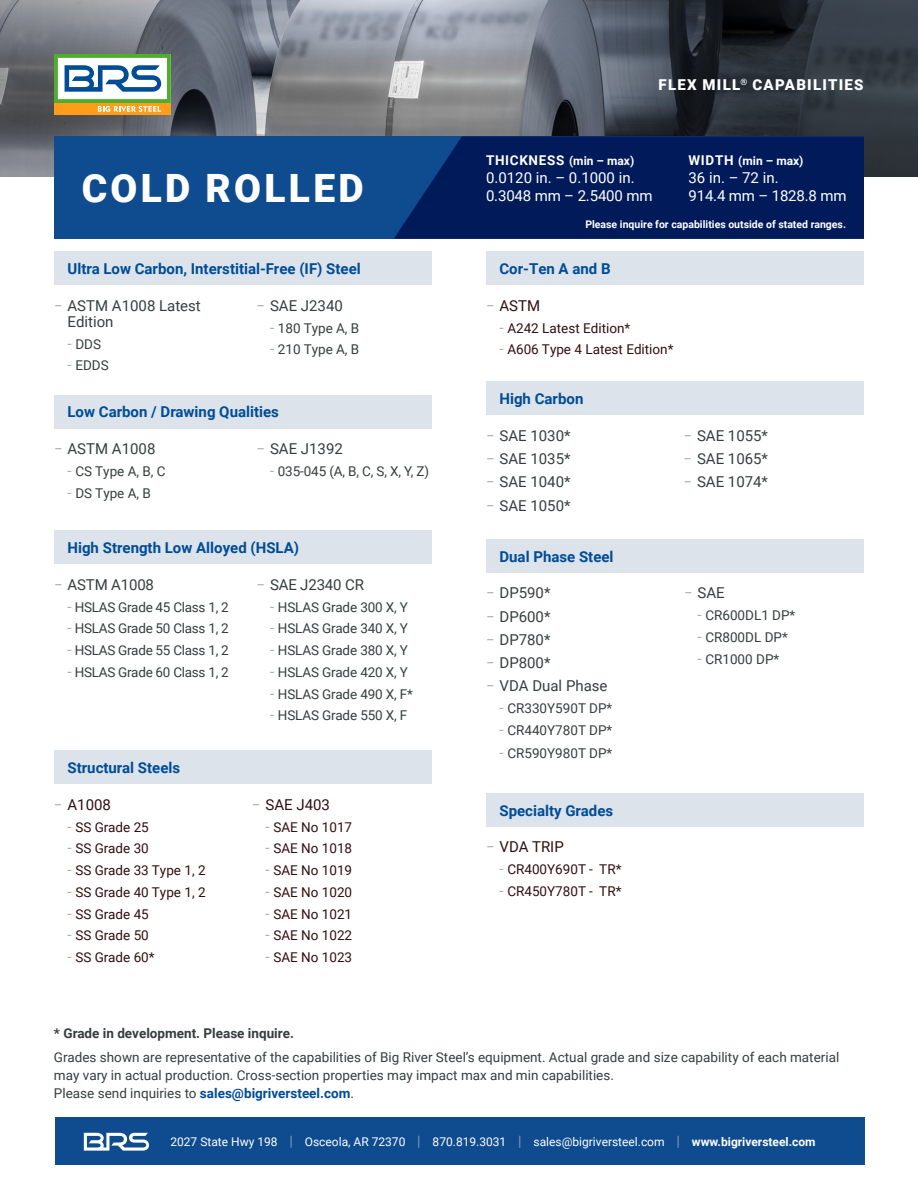
<style>
.page{position:relative;width:918px;height:1188px;background:#fff}
.page>*{position:absolute;margin:0;border:0;box-sizing:border-box;transform-origin:0 0}
.t1{font:900 39px "Roboto";letter-spacing:.085em;color:#fff}
.t2{font:15px/16.5px "Roboto";color:#373d3e}
.Underline{font:700 15px "Roboto";color:#004c97}
.t3{font:15px "Roboto";letter-spacing:-.01em;color:#fff}
.t4{font:15px "Roboto";color:#310e10}
.t5{font:900 15px "Roboto";letter-spacing:.085em;color:#fff}
.t6{font:13.5px/18px "Roboto";color:#373d3e}
.t7{font:13.5px "Roboto";color:#310e10}
.t8{font:13.5px "Roboto";letter-spacing:-.02em;color:#373d3e}
.t9{font:700 13.5px "Roboto";color:#373d3e}
.t10{font:700 13.5px "Roboto";letter-spacing:.05em;color:#fff}
.t11{font:12px "Roboto";color:#fff}
.t12{font:700 12px "Roboto";color:#fff}
.Copy{font:700 10.5px "Roboto";color:#fff}
.s1{color:#afacac}
.s2{font-size:15px;color:#afacac}
.s3{font-size:12px}
.s4{font-size:13.5px}
.s5{font-weight:700;color:#004c97}
.s6{font-size:14.25px;color:#8397aa}
.s7{font-weight:700}
</style>
<div class="page">
<div style="left:55px;top:1117px;width:810px;height:48px;background:#0f4c8f"></div>
<div style="left:486px;top:252px;width:378px;height:33px;background:#dce3eb"></div>
<div style="left:486px;top:382px;width:377px;height:33px;background:#dce3eb"></div>
<div style="left:486px;top:539px;width:378px;height:33px;background:#dce3eb"></div>
<div style="left:54px;top:531px;width:378px;height:33px;background:#dce3eb"></div>
<div style="left:486px;top:793px;width:378px;height:33px;background:#dce3eb"></div>
<div style="left:54px;top:751px;width:378px;height:33px;background:#dce3eb"></div>
<div style="left:54px;top:252px;width:378px;height:33px;background:#dce3eb"></div>
<div style="left:54px;top:395px;width:378px;height:33px;background:#dce3eb"></div>
<svg style="left:84px;top:1133px;width:65px;height:18px"></svg>
<img style="left:0;top:0;width:918px;height:177px">
<div style="left:54px;top:103px;width:117px;height:12px;background:#ff9d1b"></div>
<svg style="left:54px;top:54px;width:117px;height:58px"></svg>
<div style="left:54px;top:136px;width:810px;height:103px;background:#0f4c8f"></div>
<svg style="left:394px;top:136px;width:470px;height:103px;fill:#011b5a"></svg>
<p class="t1" style="left:82px;top:161px;width:284px">COLD ROLLED</p>
<p class="Underline" style="left:68px;top:258px;width:295px">Ultra Low Carbon, Interstitial-Free (IF) Steel</p>
<p class="t2" style="left:68px;top:297px;width:135px;text-indent:-14px"><span class="s1">‒</span> ASTM A1008 Latest<br>Edition</p>
<p class="t6" style="left:68px;top:335px;width:35px"><span class="s2">-</span> DDS</p>
<p class="t6" style="left:68px;top:356px;width:43px"><span class="s2">-</span> EDDS</p>
<p class="t2" style="left:256px;top:297px;width:88px"><span class="s1">‒</span> SAE J2340</p>
<p class="t6" style="left:270px;top:318px;width:91px"><span class="s2">-</span> 180 Type A, B</p>
<p class="t6" style="left:270px;top:339px;width:91px"><span class="s2">-</span> 210 Type A, B</p>
<p class="Underline" style="left:68px;top:402px;width:213px">Low Carbon / Drawing Qualities</p>
<p class="t2" style="left:54px;top:440px;width:103px"><span class="s1">‒</span> ASTM A1008</p>
<p class="t6" style="left:68px;top:462px;width:100px"><span class="s2">-</span> CS Type A, B, C</p>
<p class="t6" style="left:68px;top:483px;width:85px"><span class="s2">-</span> DS Type A, B</p>
<p class="t2" style="left:256px;top:440px;width:88px"><span class="s1">‒</span> SAE J1392</p>
<p class="t6" style="left:270px;top:462px;width:161px"><span class="s2">-</span> 035-045 (A, B, C, S, X, Y, Z)</p>
<p class="Underline" style="left:68px;top:537px;width:233px">High Strength Low Alloyed (HSLA)</p>
<p class="t2" style="left:54px;top:576px;width:102px"><span class="s1">‒</span> ASTM A1008</p>
<p class="t8" style="left:68px;top:597px;width:163px"><span class="s2">-</span> HSLAS Grade 45 Class 1, 2</p>
<p class="t8" style="left:68px;top:619px;width:163px"><span class="s2">-</span> HSLAS Grade 50 Class 1, 2</p>
<p class="t8" style="left:68px;top:641px;width:163px"><span class="s2">-</span> HSLAS Grade 55 Class 1, 2</p>
<p class="t8" style="left:68px;top:663px;width:163px"><span class="s2">-</span> HSLAS Grade 60 Class 1, 2</p>
<p class="t2" style="left:257px;top:576px;width:109px"><span class="s1">‒</span> SAE J2340 CR</p>
<p class="t6" style="left:270px;top:597px;width:140px"><span class="s2">-</span> HSLAS Grade 300 X, Y</p>
<p class="t6" style="left:270px;top:619px;width:140px"><span class="s2">-</span> HSLAS Grade 340 X, Y</p>
<p class="t6" style="left:270px;top:641px;width:140px"><span class="s2">-</span> HSLAS Grade 380 X, Y</p>
<p class="t6" style="left:270px;top:663px;width:140px"><span class="s2">-</span> HSLAS Grade 420 X, Y</p>
<p class="t6" style="left:270px;top:684px;width:145px"><span class="s2">-</span> HSLAS Grade 490 X, F*</p>
<p class="t6" style="left:270px;top:706px;width:139px"><span class="s2">-</span> HSLAS Grade 550 X, F</p>
<p class="Underline" style="left:67px;top:757px;width:114px">Structural Steels</p>
<p class="t4" style="left:54px;top:794px;width:58px"><span class="s1">‒</span> A1008</p>
<p class="t7" style="left:67px;top:817px;width:83px"><span class="s2">-</span> SS Grade 25</p>
<p class="t7" style="left:67px;top:839px;width:83px"><span class="s2">-</span> SS Grade 30</p>
<p class="t7" style="left:67px;top:861px;width:140px"><span class="s2">-</span> SS Grade 33 Type 1, 2</p>
<p class="t7" style="left:67px;top:883px;width:140px"><span class="s2">-</span> SS Grade 40 Type 1, 2</p>
<p class="t7" style="left:67px;top:904px;width:83px"><span class="s2">-</span> SS Grade 45</p>
<p class="t7" style="left:67px;top:926px;width:83px"><span class="s2">-</span> SS Grade 50</p>
<p class="t7" style="left:67px;top:948px;width:89px"><span class="s2">-</span> SS Grade 60*</p>
<p class="t4" style="left:252px;top:794px;width:79px"><span class="s1">‒</span> SAE J403</p>
<p class="t7" style="left:265px;top:817px;width:88px"><span class="s2">-</span> SAE No 1017</p>
<p class="t7" style="left:265px;top:839px;width:88px"><span class="s2">-</span> SAE No 1018</p>
<p class="t7" style="left:265px;top:861px;width:88px"><span class="s2">-</span> SAE No 1019</p>
<p class="t7" style="left:265px;top:883px;width:88px"><span class="s2">-</span> SAE No 1020</p>
<p class="t7" style="left:265px;top:904px;width:88px"><span class="s2">-</span> SAE No 1021</p>
<p class="t7" style="left:265px;top:926px;width:88px"><span class="s2">-</span> SAE No 1022</p>
<p class="t7" style="left:265px;top:948px;width:88px"><span class="s2">-</span> SAE No 1023</p>
<p class="t9" style="left:54px;top:1024px;width:242px">* Grade in development. Please inquire.</p>
<p class="t5" style="left:659px;top:74px;width:207px">FLEX MILL<sup>®</sup> CAPABILITIES</p>
<p class="t10" style="left:486px;top:151px;width:150px">THICKNESS <span class="s3">(min – max)</span></p>
<p class="t3" style="left:486px;top:167px;width:150px">0.0120 in. – 0.1000 in.</p>
<p class="t3" style="left:486px;top:185px;width:168px">0.3048 mm – 2.5400 mm</p>
<p class="t12" style="left:689px;top:152px;width:117px"><span class="s4">WIDTH</span> (min – max)</p>
<p class="t3" style="left:689px;top:167px;width:92px">36 in. – 72 in.</p>
<p class="t3" style="left:689px;top:185px;width:160px">914.4 mm – 1828.8 mm</p>
<p class="Copy" style="left:585px;top:217px;width:262px">Please inquire for capabilities outside of stated ranges.</p>
<p class="Underline" style="left:500px;top:258px;width:113px">Cor-Ten A and B</p>
<p class="t4" style="left:486px;top:295px;width:56px"><span class="s1">‒</span> ASTM</p>
<p class="t7" style="left:500px;top:318px;width:132px"><span class="s2">-</span> A242 Latest Edition*</p>
<p class="t7" style="left:500px;top:340px;width:176px"><span class="s2">-</span> A606 Type 4 Latest Edition*</p>
<p class="Underline" style="left:500px;top:388px;width:85px">High Carbon</p>
<p class="t2" style="left:486px;top:427px;width:86px"><span class="s1">‒</span> SAE 1030*</p>
<p class="t2" style="left:486px;top:450px;width:86px"><span class="s1">‒</span> SAE 1035*</p>
<p class="t2" style="left:486px;top:473px;width:86px"><span class="s1">‒</span> SAE 1040*</p>
<p class="t2" style="left:486px;top:496px;width:86px"><span class="s1">‒</span> SAE 1050*</p>
<p class="t2" style="left:684px;top:427px;width:86px"><span class="s1">‒</span> SAE 1055*</p>
<p class="t2" style="left:684px;top:450px;width:86px"><span class="s1">‒</span> SAE 1065*</p>
<p class="t2" style="left:684px;top:473px;width:86px"><span class="s1">‒</span> SAE 1074*</p>
<p class="Underline" style="left:500px;top:546px;width:116px">Dual Phase Steel</p>
<p class="t2" style="left:486px;top:584px;width:66px"><span class="s1">‒</span> DP590*</p>
<p class="t2" style="left:486px;top:607px;width:66px"><span class="s1">‒</span> DP600*</p>
<p class="t2" style="left:486px;top:631px;width:66px"><span class="s1">‒</span> DP780*</p>
<p class="t2" style="left:486px;top:654px;width:66px"><span class="s1">‒</span> DP800*</p>
<p class="t2" style="left:486px;top:677px;width:123px"><span class="s1">‒</span> VDA Dual Phase</p>
<p class="t6" style="left:500px;top:699px;width:114px"><span class="s2">-</span> CR330Y590T DP*</p>
<p class="t6" style="left:500px;top:721px;width:114px"><span class="s2">-</span> CR440Y780T DP*</p>
<p class="t6" style="left:500px;top:744px;width:114px"><span class="s2">-</span> CR590Y980T DP*</p>
<p class="t2" style="left:684px;top:584px;width:42px"><span class="s1">‒</span> SAE</p>
<p class="t6" style="left:698px;top:606px;width:99px"><span class="s2">-</span> CR600DL1 DP*</p>
<p class="t6" style="left:698px;top:628px;width:92px"><span class="s2">-</span> CR800DL DP*</p>
<p class="t6" style="left:698px;top:649px;width:83px"><span class="s2">-</span> CR1000 DP*</p>
<p class="Underline" style="left:500px;top:800px;width:115px">Specialty Grades</p>
<p class="t4" style="left:486px;top:837px;width:79px"><span class="s1">‒</span> VDA TRIP</p>
<p class="t7" style="left:500px;top:860px;width:124px"><span class="s2">-</span> CR400Y690T - TR*</p>
<p class="t7" style="left:500px;top:882px;width:124px"><span class="s2">-</span> CR450Y780T - TR*</p>
<p class="t6" style="left:54px;top:1048px;width:787px">Grades shown are representative of the capabilities of Big River Steel’s equipment. Actual grade and size capability of each material may vary in actual production. Cross-section properties may impact max and min capabilities.<br>Please send inquiries to <span class="s5">sales@bigriversteel.com</span>.</p>
<p class="t11" style="left:170px;top:1134px;width:647px">2027 State Hwy 198 <span class="s6">|</span> Osceola, AR 72370 <span class="s6">|</span> 870.819.3031 <span class="s6">|</span> sales@bigriversteel.com <span class="s6">|</span> <span class="s7">www.bigriversteel.com</span></p>
</div>
